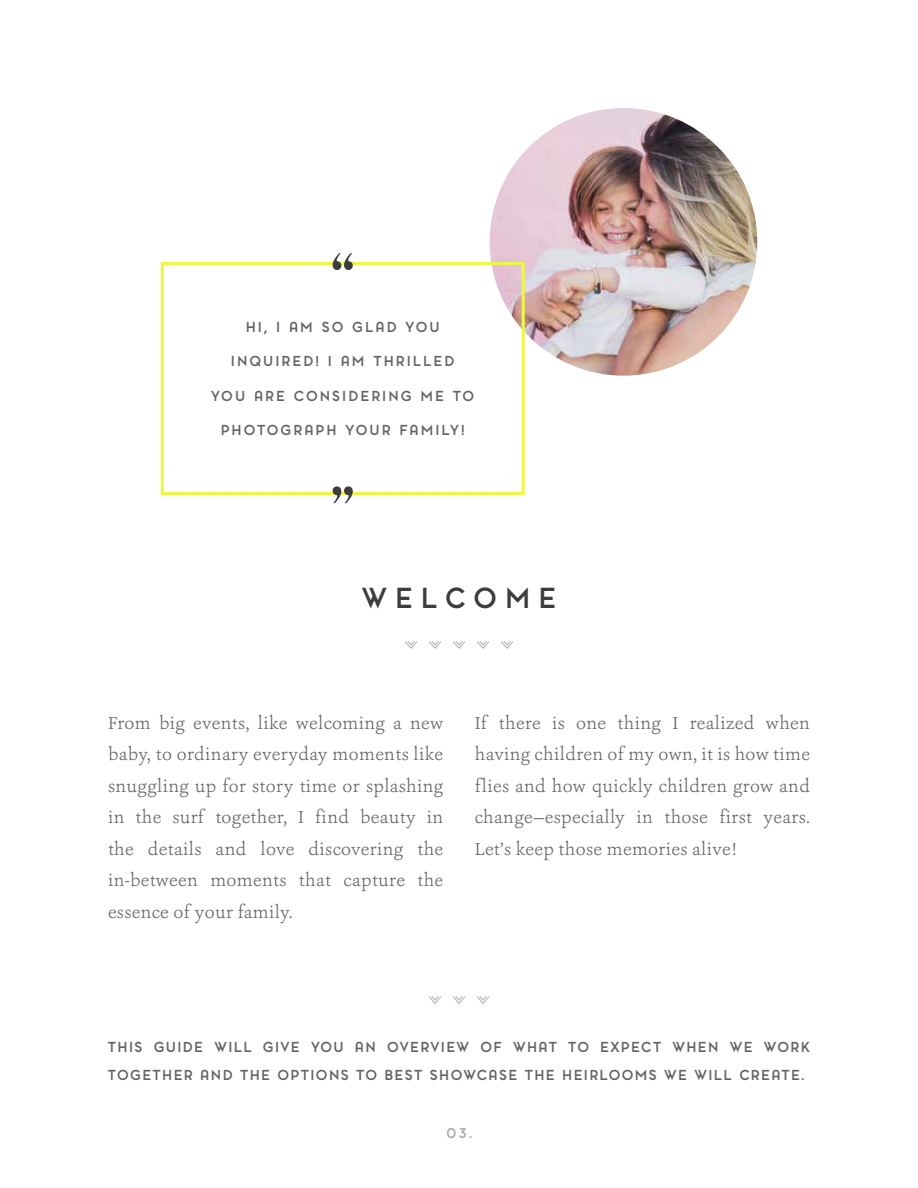
<style>
.page{position:relative;width:918px;height:1188px;background:#fff}
.page>*{position:absolute;margin:0;border:0;box-sizing:border-box;transform-origin:0 0}
.t1{font:700 27px "Pontiac";letter-spacing:.3em;color:#3d3d3d}
.t2{font:300 18px/31.5px "Ashbury";letter-spacing:.02em;color:#646464;text-align:justify}
.t3{font:700 13.5px/28.5px "Pontiac";letter-spacing:.1em;color:#646464}
.t4{font:700 13.5px "Pontiac";letter-spacing:.15em;color:#646464}
.t5{font:700 13.5px "Pontiac";color:#a9a9a9}
</style>
<div class="page">
<svg style="left:405px;top:641px;width:108px;height:8px"></svg>
<svg style="left:429px;top:996px;width:60px;height:8px"></svg>
<img style="left:490px;top:108px;width:267px;height:268px;border-radius:134px">
<div style="left:161px;top:262px;width:364px;height:233px;border:3px solid #edf747"></div>
<svg style="left:333px;top:253px;width:20px;height:17px"></svg>
<svg style="left:333px;top:486px;width:20px;height:18px"></svg>
<p class="t4" style="left:246px;top:317px;width:195px">HI, I AM SO GLAD YOU</p>
<p class="t4" style="left:231px;top:351px;width:225px">INQUIRED! I AM THRILLED</p>
<p class="t4" style="left:211px;top:386px;width:265px">YOU ARE CONSIDERING ME TO</p>
<p class="t4" style="left:221px;top:420px;width:245px">PHOTOGRAPH YOUR FAMILY!</p>
<h1 class="t1" style="left:362px;top:578px;width:196px">WELCOME</h1>
<p class="t2" style="left:108px;top:707px;width:337px">From big events, like welcoming a new baby, to ordinary everyday moments like snuggling up for story time or splashing in the surf together, I find beauty in the details and love discovering the in-between moments that capture the essence of your family.</p>
<p class="t2" style="left:475px;top:707px;width:337px">If there is one thing I realized when having children of my own, it is how time flies and how quickly children grow and change—especially in those first years.<br>Let’s keep those memories alive!</p>
<p class="t3" style="left:108px;top:1032px;width:703px">THIS GUIDE WILL GIVE YOU AN OVERVIEW OF WHAT TO EXPECT WHEN WE WORK<br>TOGETHER AND THE OPTIONS TO BEST SHOWCASE THE HEIRLOOMS WE WILL CREATE.</p>
<p class="t5" style="left:447px;top:1123px;width:27px">03.</p>
</div>
